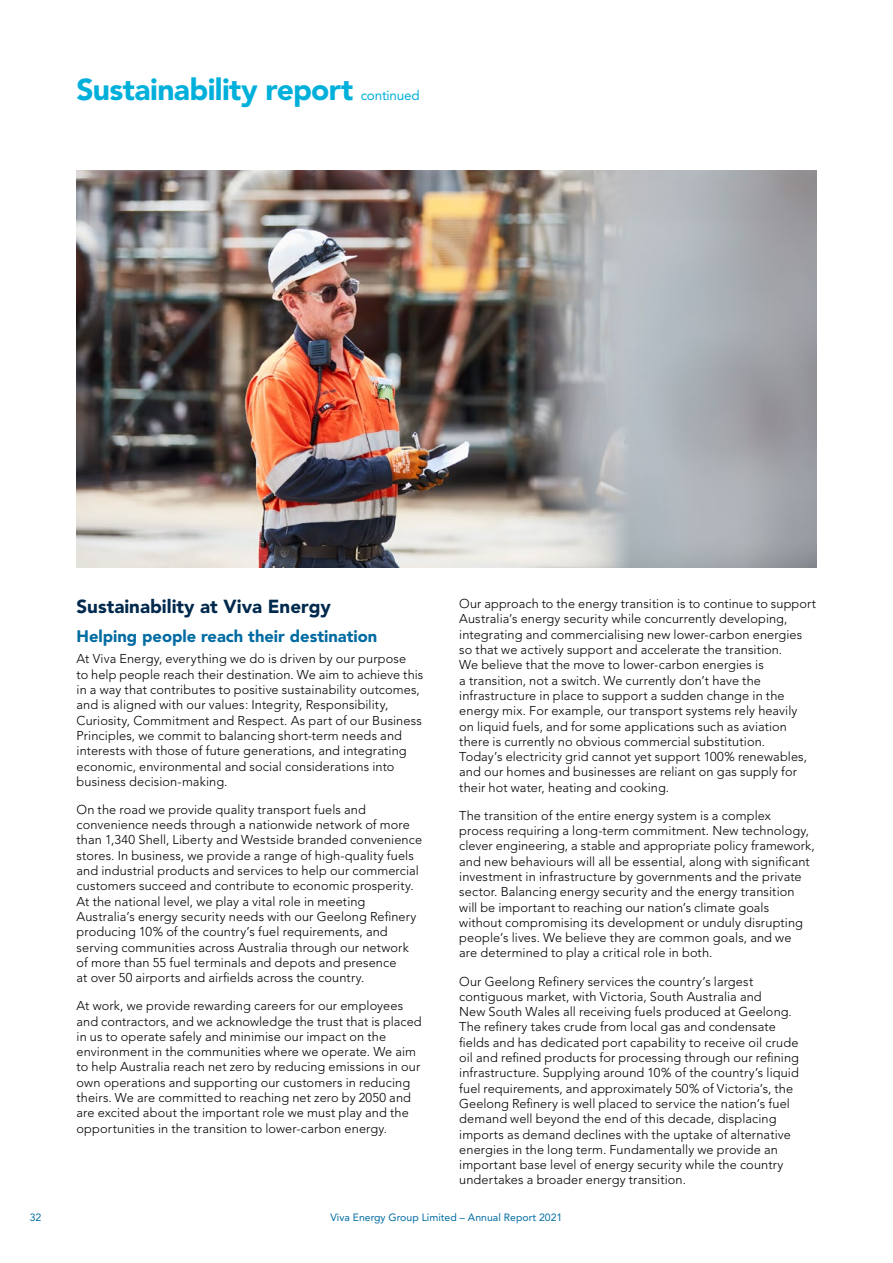
<style>
.page{position:relative;width:893px;height:1263px;background:#fff}
.page>*{position:absolute;margin:0;border:0;box-sizing:border-box;transform-origin:0 0}
.t1{font:900 30px "Avenir";letter-spacing:-.02em;color:#00b0db}
.t2{font:900 18.75px "Avenir";color:#00294d}
.t3{font:900 16.5px "Avenir";color:#006ba2}
.t4{font:13.5px "Avenir";letter-spacing:-.015em;color:#00b0db}
.t5{font:300 12.75px/15.3px "Avenir";letter-spacing:.01em;color:#000}
.t6{font:10.5px "Avenir";color:#006ba2}
</style>
<div class="page">
<img style="left:77px;top:170px;width:739px;height:397px">
<h1 class="t1" style="left:77px;top:72px;width:278px">Sustainability report</h1>
<p class="t4" style="left:361px;top:88px;width:61px">continued</p>
<h2 class="t2" style="left:77px;top:595px;width:256px">Sustainability at Viva Energy</h2>
<p class="t3" style="left:77px;top:626px;width:302px">Helping people reach their destination</p>
<p class="t5" style="left:77px;top:651px;width:348px">At Viva Energy, everything we do is driven by our purpose<br>to help people reach their destination. We aim to achieve this in a way that contributes to positive sustainability outcomes, and is aligned with our values: Integrity, Responsibility, Curiosity, Commitment and Respect. As part of our Business Principles, we commit to balancing short-term needs and interests with those of future generations, and integrating economic, environmental and social considerations into business decision-making.</p>
<p class="t5" style="left:77px;top:802px;width:347px">On the road we provide quality transport fuels and convenience needs through a nationwide network of more than 1,340 Shell, Liberty and Westside branded convenience stores. In business, we provide a range of high-quality fuels and industrial products and services to help our commercial customers succeed and contribute to economic prosperity.<br>At the national level, we play a vital role in meeting Australia’s energy security needs with our Geelong Refinery producing 10% of the country’s fuel requirements, and serving communities across Australia through our network of more than 55 fuel terminals and depots and presence<br>at over 50 airports and airfields across the country.</p>
<p class="t5" style="left:77px;top:998px;width:347px">At work, we provide rewarding careers for our employees and contractors, and we acknowledge the trust that is placed in us to operate safely and minimise our impact on the environment in the communities where we operate. We aim to help Australia reach net zero by reducing emissions in our own operations and supporting our customers in reducing theirs. We are committed to reaching net zero by 2050 and are excited about the important role we must play and the opportunities in the transition to lower-carbon energy.</p>
<p class="t5" style="left:459px;top:596px;width:358px">Our approach to the energy transition is to continue to support Australia’s energy security while concurrently developing, integrating and commercialising new lower-carbon energies so that we actively support and accelerate the transition.<br>We believe that the move to lower-carbon energies is<br>a transition, not a switch. We currently don’t have the infrastructure in place to support a sudden change in the energy mix. For example, our transport systems rely heavily<br>on liquid fuels, and for some applications such as aviation there is currently no obvious commercial substitution.<br>Today’s electricity grid cannot yet support 100% renewables, and our homes and businesses are reliant on gas supply for their hot water, heating and cooking.</p>
<p class="t5" style="left:459px;top:808px;width:357px">The transition of the entire energy system is a complex process requiring a long-term commitment. New technology, clever engineering, a stable and appropriate policy framework, and new behaviours will all be essential, along with significant investment in infrastructure by governments and the private sector. Balancing energy security and the energy transition will be important to reaching our nation’s climate goals without compromising its development or unduly disrupting people’s lives. We believe they are common goals, and we<br>are determined to play a critical role in both.</p>
<p class="t5" style="left:459px;top:973px;width:341px">Our Geelong Refinery services the country’s largest contiguous market, with Victoria, South Australia and<br>New South Wales all receiving fuels produced at Geelong.<br>The refinery takes crude from local gas and condensate fields and has dedicated port capability to receive oil crude oil and refined products for processing through our refining infrastructure. Supplying around 10% of the country’s liquid fuel requirements, and approximately 50% of Victoria’s, the Geelong Refinery is well placed to service the nation’s fuel demand well beyond the end of this decade, displacing imports as demand declines with the uptake of alternative energies in the long term. Fundamentally we provide an important base level of energy security while the country undertakes a broader energy transition.</p>
<p class="t6" style="left:30px;top:1211px;width:13px">32</p>
<p class="t6" style="left:331px;top:1211px;width:233px">Viva Energy Group Limited – Annual Report 2021</p>
</div>
